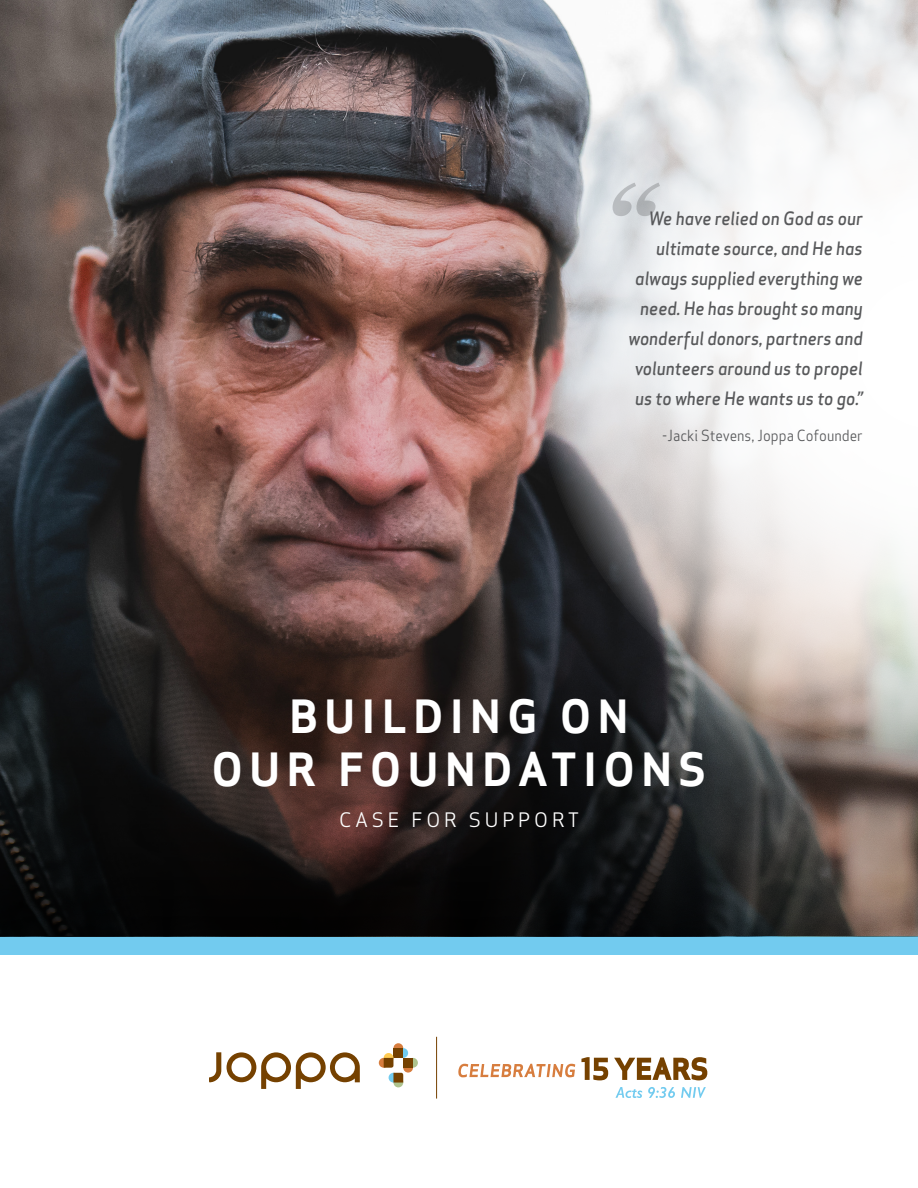
<style>
.page{position:relative;width:918px;height:1188px;background:#fff}
.page>*{position:absolute;margin:0;border:0;box-sizing:border-box;transform-origin:0 0}
.t1{font:italic 700 97.95px "Georgia";color:#57585a}
.t2{font:700 44.7px/52.9px "Apex Sans";letter-spacing:.15em;color:#fff;text-align:center}
.t3{font:19.5px "Apex Sans H Book Caps";letter-spacing:.2em;color:#fff}
.t4{font:italic 500 18px/30px "Apex Sans";color:#57585a;text-align:right;scale:.93 1}
.t5{font:15px "Apex Sans";color:#57585a;scale:.93 1}
</style>
<div class="page">
<img style="left:0;top:0;width:532px;height:580px">
<img style="left:0;top:580px;width:918px;height:356px">
<div style="left:393px;top:1043px;width:10px;height:10px;background:#d77d3e;border-radius:50%"></div>
<div style="left:398px;top:1048px;width:10px;height:10px;background:#72cbef;border-radius:50%"></div>
<div style="left:408px;top:1058px;width:10px;height:10px;background:#aec38e;border-radius:50%"></div>
<svg style="left:403px;top:1063px;width:10px;height:10px"></svg>
<div style="left:393px;top:1078px;width:10px;height:9px;background:#aec38e;border-radius:50%"></div>
<div style="left:393px;top:1048px;width:10px;height:10px;background:#754100"></div>
<div style="left:403px;top:1058px;width:10px;height:10px;background:#754100"></div>
<svg style="left:379px;top:1058px;width:10px;height:10px"></svg>
<svg style="left:384px;top:1053px;width:9px;height:10px"></svg>
<svg style="left:209px;top:1052px;width:151px;height:37px"></svg>
<svg style="left:384px;top:1058px;width:19px;height:25px"></svg>
<hr style="left:436px;top:1037px;width:1px;height:62px;background:#754100">
<svg style="left:458px;top:1064px;width:117px;height:13px"></svg>
<svg style="left:581px;top:1057px;width:27px;height:23px"></svg>
<svg style="left:614px;top:1057px;width:93px;height:23px"></svg>
<svg style="left:615px;top:1087px;width:27px;height:11px"></svg>
<svg style="left:648px;top:1087px;width:27px;height:11px"></svg>
<svg style="left:681px;top:1087px;width:25px;height:11px"></svg>
<svg style="left:532px;top:0;width:386px;height:751px"></svg>
<div style="left:0;top:936px;width:918px;height:19px;background:#72cbef"></div>
<h1 class="t1" style="left:603px;top:149px;width:53px">“</h1>
<p class="t4" style="left:628px;top:201px;width:254px">We have relied on God as our ultimate source, and He has always supplied everything we need. He has brought so many wonderful donors, partners and volunteers around us to propel us to where He wants us to go.”</p>
<p class="t5" style="left:662px;top:423px;width:217px">-Jacki Stevens, Joppa Cofounder</p>
<p class="t2" style="left:212px;top:690px;width:496px">BUILDING ON<br>OUR FOUNDATIONS</p>
<p class="t3" style="left:339px;top:807px;width:241px">CASE FOR SUPPORT</p>
</div>
